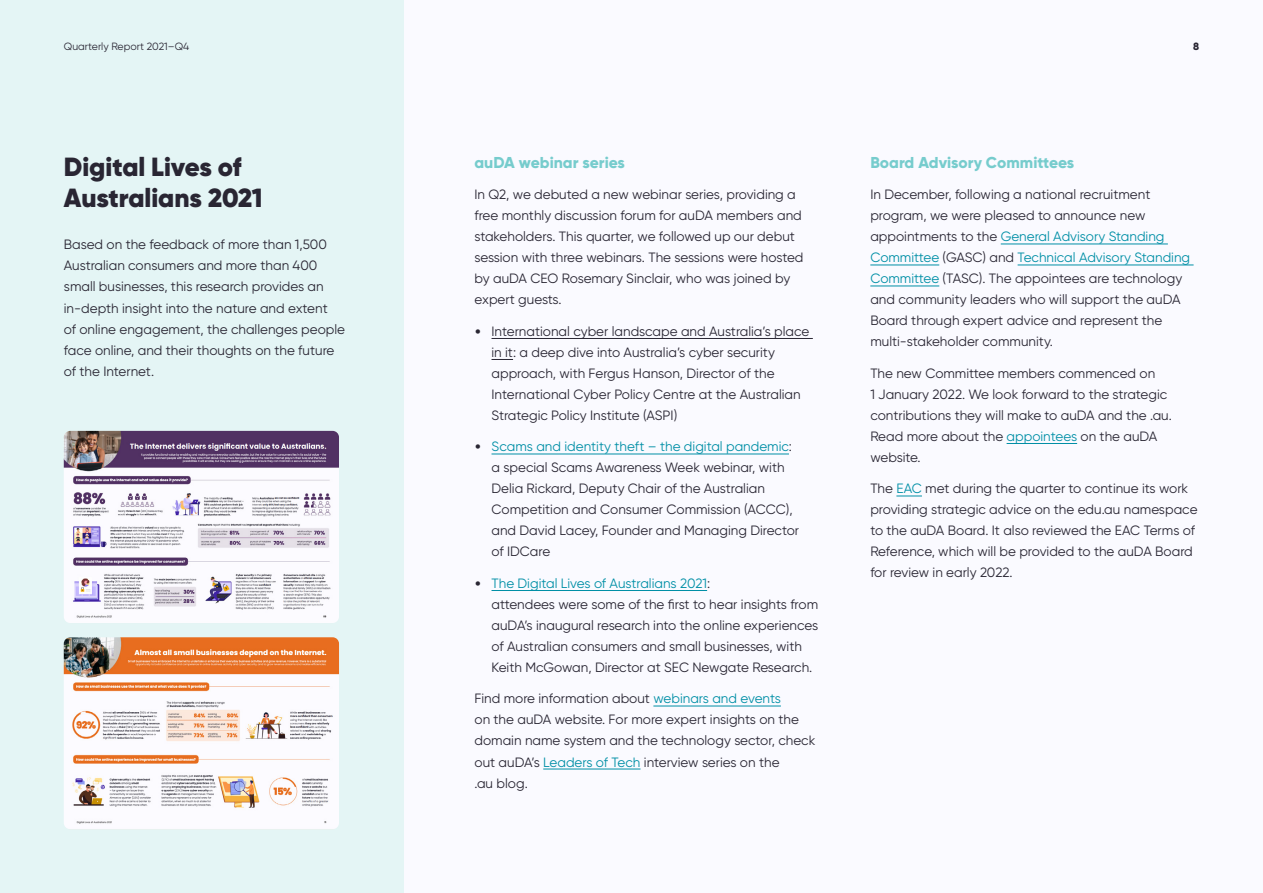
<style>
.page{position:relative;width:1263px;height:893px;background:#fafaff}
.page>*{position:absolute;margin:0;border:0;box-sizing:border-box;transform-origin:0 0}
.t1{font:900 26.25px/31.5px "Gilroy";color:#292633}
.t2{font:800 15.75px "Gilroy";color:#76cccd}
.t3{font:13.5px/21px "Gilroy";color:#292633}
.t4{font:10.5px "Gilroy";color:#292633}
.t5{font:800 10.5px "Gilroy";color:#292633}
.s1{font-family:"Poppins";font-weight:800}
.s2{color:#008fa6}
</style>
<div class="page">
<div style="left:0;top:0;width:404px;height:893px;background:#e4f5f5"></div>
<hr style="left:491px;top:338px;width:322px;height:1px;background:#292633">
<svg style="left:491px;top:359px;width:22px;height:1px"></svg>
<hr style="left:491px;top:454px;width:298px;height:1px;background:#008fa6">
<hr style="left:491px;top:590px;width:216px;height:1px;background:#008fa6">
<hr style="left:653px;top:706px;width:128px;height:1px;background:#008fa6">
<hr style="left:543px;top:769px;width:97px;height:1px;background:#008fa6">
<hr style="left:1001px;top:244px;width:167px;height:1px;background:#008fa6">
<hr style="left:870px;top:265px;width:69px;height:1px;background:#008fa6">
<hr style="left:1017px;top:265px;width:176px;height:1px;background:#008fa6">
<hr style="left:870px;top:286px;width:69px;height:1px;background:#008fa6">
<hr style="left:1006px;top:443px;width:71px;height:1px;background:#008fa6">
<svg style="left:896px;top:496px;width:26px;height:1px"></svg>
<img style="left:64px;top:431px;width:275px;height:192px">
<img style="left:64px;top:637px;width:275px;height:192px">
<p class="t4" style="left:64px;top:40px;width:127px">Quarterly Report 2021–Q4</p>
<h1 class="t1" style="left:64px;top:151px;width:200px">Digital Lives of<br>Australians 2021</h1>
<p class="t3" style="left:64px;top:234px;width:283px">Based on the feedback of more than 1,500<br>Australian consumers and more than 400 small businesses, this research provides an in-depth insight into the nature and extent<br>of online engagement, the challenges people face online, and their thoughts on the future of the Internet.</p>
<p class="t2" style="left:474px;top:152px;width:152px">auDA webinar series</p>
<p class="t3" style="left:474px;top:184px;width:330px">In Q2, we debuted a new webinar series, providing a free monthly discussion forum for auDA members and stakeholders. This quarter, we followed up our debut session with three webinars. The sessions were hosted by auDA CEO Rosemary Sinclair, who was joined by expert guests.</p>
<p class="t3" style="left:491px;top:320px;width:319px;text-indent:-17px"><span class="s1">•</span> International cyber landscape and Australia’s place in it: a deep dive into Australia’s cyber security approach, with Fergus Hanson, Director of the International Cyber Policy Centre at the Australian Strategic Policy Institute (ASPI)</p>
<p class="t3" style="left:491px;top:436px;width:309px;text-indent:-17px"><span class="s1">•</span> <span class="s2">Scams and identity theft – the digital pandemic</span>: a special Scams Awareness Week webinar, with Delia Rickard, Deputy Chair of the Australian Competition and Consumer Commission (ACCC), and David Lacey, Founder and Managing Director of IDCare</p>
<p class="t3" style="left:491px;top:573px;width:328px;text-indent:-17px"><span class="s1">•</span> <span class="s2">The Digital Lives of Australians 2021</span>:<br>attendees were some of the first to hear insights from auDA’s inaugural research into the online experiences of Australian consumers and small businesses, with Keith McGowan, Director at SEC Newgate Research.</p>
<p class="t3" style="left:474px;top:688px;width:342px">Find more information about <span class="s2">webinars and events<br></span>on the auDA website. For more expert insights on the domain name system and the technology sector, check out auDA’s <span class="s2">Leaders of Tech</span> interview series on the<br>.au blog.</p>
<p class="t5" style="left:1193px;top:40px;width:8px">8</p>
<p class="t2" style="left:870px;top:152px;width:205px">Board Advisory Committees</p>
<p class="t3" style="left:870px;top:184px;width:321px">In December, following a national recruitment program, we were pleased to announce new appointments to the <span class="s2">General Advisory Standing Committee</span> (GASC) and <span class="s2">Technical Advisory Standing Committee</span> (TASC). The appointees are technology and community leaders who will support the auDA Board through expert advice and represent the multi-stakeholder community.</p>
<p class="t3" style="left:870px;top:363px;width:303px">The new Committee members commenced on<br>1 January 2022. We look forward to the strategic contributions they will make to auDA and the .au.<br>Read more about the <span class="s2">appointees</span> on the auDA website.</p>
<p class="t3" style="left:870px;top:478px;width:329px">The <span class="s2">EAC</span> met during the quarter to continue its work providing strategic advice on the edu.au namespace to the auDA Board. It also reviewed the EAC Terms of Reference, which will be provided to the auDA Board for review in early 2022.</p>
</div>
